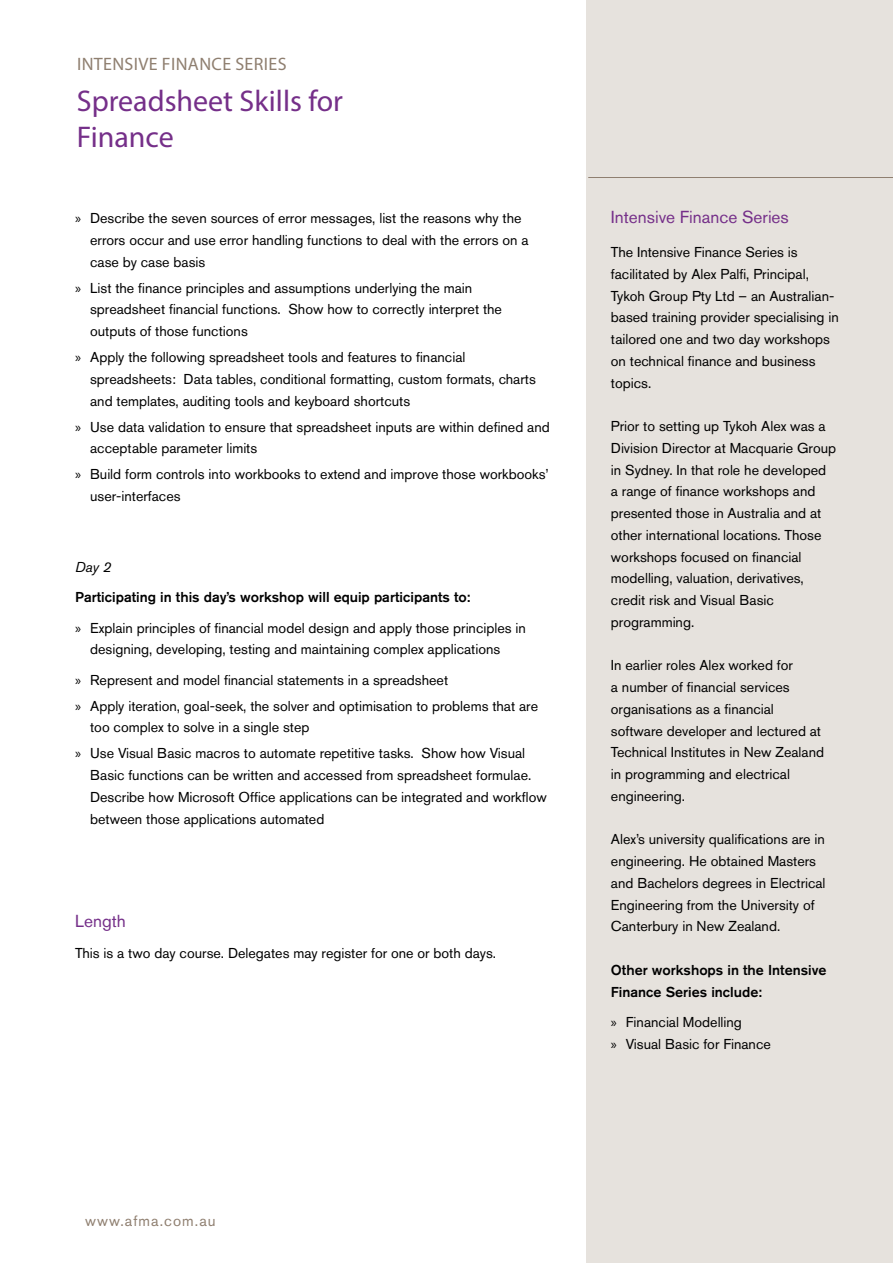
<style>
.page{position:relative;width:893px;height:1263px;background:#fff}
.page>*{position:absolute;margin:0;border:0;box-sizing:border-box;transform-origin:0 0}
.t1{font:30px/36px "Myriad Pro";color:#752f89}
.t2{font:18px "Myriad Pro";letter-spacing:.02em;color:#8f7f70}
.t3{font:17.25px "Akzidenz Grotesk BE";color:#752f89}
.t4{font:15px "Akzidenz Grotesk BE";letter-spacing:.07em;color:#8f7f70}
.t5{font:14.25px/21.8px "Akzidenz Grotesk BE";color:#000}
.t6{font:500 14.25px/21.8px "Akzidenz Grotesk BE";color:#000}
.t7{font:italic 14.25px "Akzidenz Grotesk BE";color:#000}
.s1{font-family:"Myriad Pro"}
.s2{font-weight:500}
</style>
<div class="page">
<div style="left:587px;top:0;width:306px;height:1263px;background:#e6e2dd"></div>
<hr style="left:588px;top:177px;width:305px;height:1px;background:#8f7f70">
<p class="t2" style="left:77px;top:53px;width:211px">INTENSIVE FINANCE SERIES</p>
<h1 class="t1" style="left:77px;top:82px;width:268px">Spreadsheet Skills for<br>Finance</h1>
<p class="t5" style="left:90px;top:207px;width:440px;text-indent:-15px"><span class="s1">»</span> Describe the seven sources of error messages, list the reasons why the errors occur and use error handling functions to deal with the errors on a case by case basis</p>
<p class="t5" style="left:90px;top:277px;width:413px;text-indent:-15px"><span class="s1">»</span> List the finance principles and assumptions underlying the main spreadsheet financial functions. Show how to correctly interpret the outputs of those functions</p>
<p class="t5" style="left:90px;top:346px;width:447px;text-indent:-15px"><span class="s1">»</span> Apply the following spreadsheet tools and features to financial spreadsheets: Data tables, conditional formatting, custom formats, charts and templates, auditing tools and keyboard shortcuts</p>
<p class="t5" style="left:90px;top:416px;width:461px;text-indent:-15px"><span class="s1">»</span> Use data validation to ensure that spreadsheet inputs are within defined and acceptable parameter limits</p>
<p class="t5" style="left:90px;top:463px;width:460px;text-indent:-15px"><span class="s1">»</span> Build form controls into workbooks to extend and improve those workbooks’ user-interfaces</p>
<p class="t7" style="left:75px;top:559px;width:38px">Day 2</p>
<p class="t5" style="left:75px;top:582px;width:452px;line-height:30.3px"><span class="s2">Participating in this day’s workshop will equip participants to:<br></span><span class="s1">»</span> Explain principles of financial model design and apply those principles in</p>
<p class="t5" style="left:75px;top:634px;width:427px;line-height:30.3px;text-indent:15px">designing, developing, testing and maintaining complex applications <span class="s1">»</span> Represent and model financial statements in a spreadsheet</p>
<p class="t5" style="left:90px;top:695px;width:449px;text-indent:-15px"><span class="s1">»</span> Apply iteration, goal-seek, the solver and optimisation to problems that are too complex to solve in a single step</p>
<p class="t5" style="left:90px;top:742px;width:458px;text-indent:-15px"><span class="s1">»</span> Use Visual Basic macros to automate repetitive tasks. Show how Visual Basic functions can be written and accessed from spreadsheet formulae.<br>Describe how Microsoft Office applications can be integrated and workflow between those applications automated</p>
<p class="t3" style="left:75px;top:911px;width:52px">Length</p>
<p class="t5" style="left:75px;top:941px;width:423px">This is a two day course. Delegates may register for one or both days.</p>
<p class="t3" style="left:611px;top:206px;width:179px">Intensive Finance Series</p>
<p class="t5" style="left:611px;top:241px;width:229px">The Intensive Finance Series is facilitated by Alex Palfi, Principal,<br>Tykoh Group Pty Ltd – an Australian&shy;based training provider specialising in tailored one and two day workshops on technical finance and business topics.</p>
<p class="t5" style="left:611px;top:415px;width:227px">Prior to setting up Tykoh Alex was a<br>Division Director at Macquarie Group in Sydney. In that role he developed a range of finance workshops and presented those in Australia and at other international locations. Those workshops focused on financial modelling, valuation, derivatives, credit risk and Visual Basic programming.</p>
<p class="t5" style="left:611px;top:654px;width:215px">In earlier roles Alex worked for<br>a number of financial services organisations as a financial software developer and lectured at<br>Technical Institutes in New Zealand in programming and electrical engineering.</p>
<p class="t5" style="left:611px;top:828px;width:216px">Alex’s university qualifications are in engineering. He obtained Masters and Bachelors degrees in Electrical Engineering from the University of Canterbury in New Zealand.</p>
<p class="t6" style="left:611px;top:959px;width:217px">Other workshops in the Intensive<br>Finance Series include:</p>
<p class="t5" style="left:611px;top:1011px;width:161px"><span class="s1">»</span> Financial Modelling<br><span class="s1">»</span> Visual Basic for Finance</p>
<p class="t4" style="left:85px;top:1212px;width:132px">www.afma.com.au</p>
</div>
